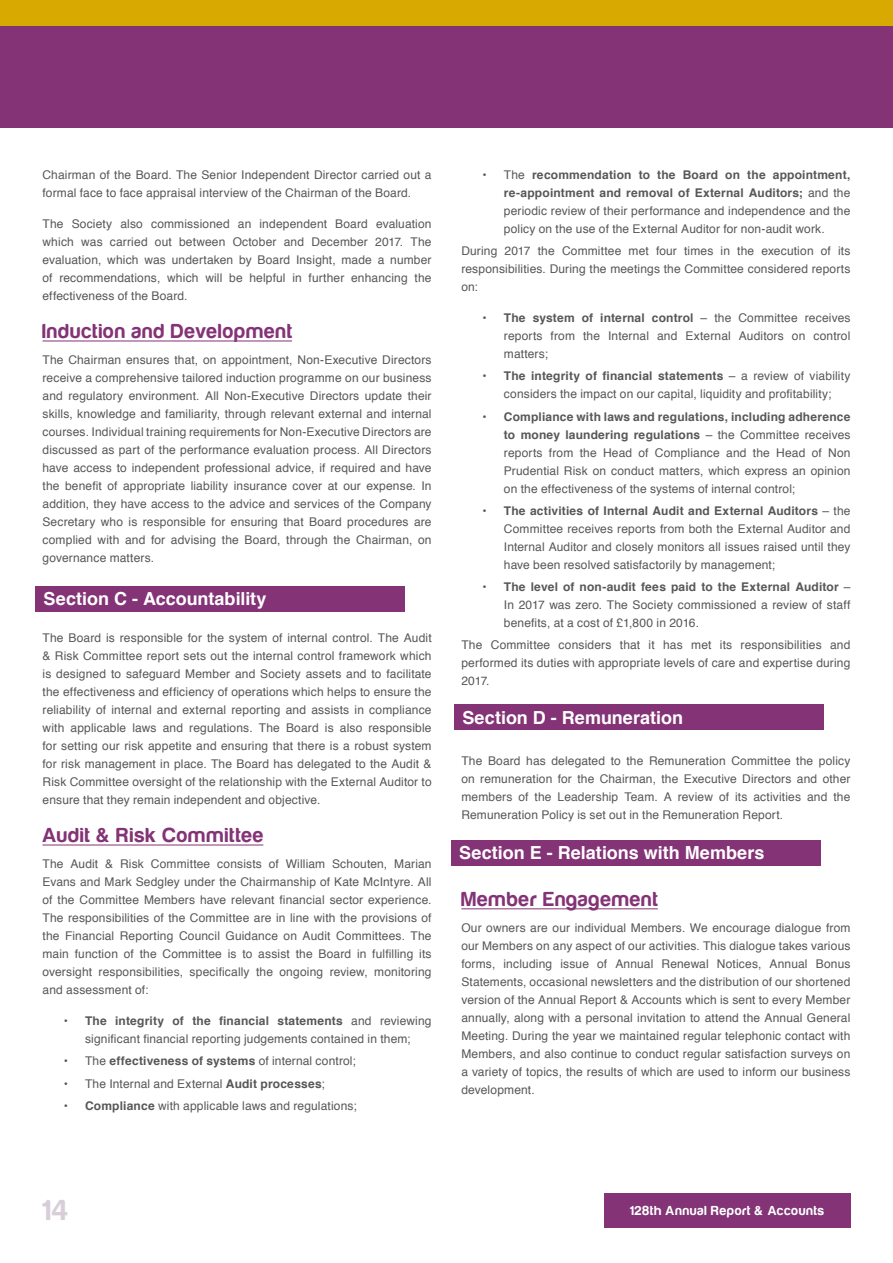
<style>
.page{position:relative;width:893px;height:1263px;background:#fff}
.page>*{position:absolute;margin:0;border:0;box-sizing:border-box;transform-origin:0 0}
.t1{font:30px "Harabara";color:#d7ced7}
.t2{font:21px "Harabara";letter-spacing:.055em;color:#833376}
.t3{font:700 18px "Helvetica";color:#fff}
.t4{font:13.5px "Harabara";letter-spacing:.065em;color:#fff}
.t5{font:12px/18px "Helvetica";letter-spacing:.015em;color:#575756;text-align:justify}
.s1{font-weight:700}
</style>
<div class="page">
<div style="left:0;top:26px;width:893px;height:102px;background:#833376"></div>
<div style="left:604px;top:1193px;width:246px;height:34px;background:#833376"></div>
<div style="left:0;top:0;width:893px;height:26px;background:#d8a900"></div>
<hr style="left:43px;top:341px;width:249px;height:1px;background:#833376">
<hr style="left:43px;top:845px;width:220px;height:1px;background:#833376">
<hr style="left:461px;top:908px;width:197px;height:1px;background:#833376">
<div style="left:35px;top:586px;width:370px;height:25px;background:#833376"></div>
<div style="left:454px;top:704px;width:370px;height:26px;background:#833376"></div>
<div style="left:451px;top:840px;width:370px;height:25px;background:#833376"></div>
<p class="t5" style="left:43px;top:166px;width:391px">Chairman of the Board. The Senior Independent Director carried out a formal face to face appraisal interview of the Chairman of the Board.</p>
<p class="t5" style="left:43px;top:215px;width:391px">The Society also commissioned an independent Board evaluation which was carried out between October and December 2017. The evaluation, which was undertaken by Board Insight, made a number of recommendations, which will be helpful in further enhancing the effectiveness of the Board.</p>
<h2 class="t2" style="left:43px;top:320px;width:251px">Induction and Development</h2>
<p class="t5" style="left:43px;top:351px;width:391px">The Chairman ensures that, on appointment, Non-Executive Directors receive a comprehensive tailored induction programme on our business and regulatory environment. All Non-Executive Directors update their skills, knowledge and familiarity, through relevant external and internal courses. Individual training requirements for Non-Executive Directors are discussed as part of the performance evaluation process. All Directors have access to independent professional advice, if required and have the benefit of appropriate liability insurance cover at our expense. In addition, they have access to the advice and services of the Company Secretary who is responsible for ensuring that Board procedures are complied with and for advising the Board, through the Chairman, on governance matters.</p>
<h3 class="t3" style="left:44px;top:585px;width:225px">Section C - Accountability</h3>
<p class="t5" style="left:43px;top:629px;width:391px">The Board is responsible for the system of internal control. The Audit &amp; Risk Committee report sets out the internal control framework which is designed to safeguard Member and Society assets and to facilitate the effectiveness and efficiency of operations which helps to ensure the reliability of internal and external reporting and assists in compliance with applicable laws and regulations. The Board is also responsible for setting our risk appetite and ensuring that there is a robust system for risk management in place. The Board has delegated to the Audit &amp; Risk Committee oversight of the relationship with the External Auditor to ensure that they remain independent and objective.</p>
<h2 class="t2" style="left:43px;top:824px;width:222px">Audit &amp; Risk Committee</h2>
<p class="t5" style="left:43px;top:855px;width:391px">The Audit &amp; Risk Committee consists of William Schouten, Marian Evans and Mark Sedgley under the Chairmanship of Kate McIntyre. All of the Committee Members have relevant financial sector experience.<br>The responsibilities of the Committee are in line with the provisions of the Financial Reporting Council Guidance on Audit Committees. The main function of the Committee is to assist the Board in fulfilling its oversight responsibilities, specifically the ongoing review, monitoring and assessment of:</p>
<p class="t5" style="left:64px;top:1012px;width:369px;text-align:center"><span class="s1">• The integrity of the financial statements</span> and reviewing significant financial reporting judgements contained in them;</p>
<p class="t5" style="left:64px;top:1052px;width:293px">• The <span class="s1">effectiveness of systems</span> of internal control;</p>
<p class="t5" style="left:64px;top:1075px;width:263px">• The Internal and External <span class="s1">Audit processes</span>;</p>
<p class="t5" style="left:64px;top:1097px;width:294px"><span class="s1">• Compliance</span> with applicable laws and regulations;</p>
<p class="t5" style="left:504px;top:166px;width:348px;text-indent:-21px">• The <span class="s1">recommendation to the Board on the appointment, re-appointment and removal of External Auditors;</span> and the periodic review of their performance and independence and the policy on the use of the External Auditor for non-audit work.</p>
<p class="t5" style="left:461px;top:242px;width:391px">During 2017 the Committee met four times in the execution of its responsibilities. During the meetings the Committee considered reports on:</p>
<p class="t5" style="left:504px;top:309px;width:348px;text-indent:-21px"><span class="s1">• The system of internal control</span> – the Committee receives reports from the Internal and External Auditors on control matters;</p>
<p class="t5" style="left:483px;top:367px;width:369px;text-align:center"><span class="s1">• The integrity of financial statements</span> – a review of viability considers the impact on our capital, liquidity and profitability;</p>
<p class="t5" style="left:504px;top:408px;width:348px;text-indent:-21px"><span class="s1">• Compliance with laws and regulations, including adherence to money laundering regulations</span> – the Committee receives reports from the Head of Compliance and the Head of Non Prudential Risk on conduct matters, which express an opinion on the effectiveness of the systems of internal control;</p>
<p class="t5" style="left:504px;top:502px;width:348px;text-indent:-21px"><span class="s1">• The activities of Internal Audit and External Auditors</span> – the Committee receives reports from both the External Auditor and Internal Auditor and closely monitors all issues raised until they have been resolved satisfactorily by management;</p>
<p class="t5" style="left:504px;top:578px;width:348px;text-indent:-21px"><span class="s1">• The level of non-audit fees paid to the External Auditor</span> – In 2017 was zero. The Society commissioned a review of staff benefits, at a cost of £1,800 in 2016.</p>
<p class="t5" style="left:461px;top:636px;width:391px">The Committee considers that it has met its responsibilities and performed its duties with appropriate levels of care and expertise during 2017.</p>
<h3 class="t3" style="left:462px;top:703px;width:222px">Section D - Remuneration</h3>
<p class="t5" style="left:461px;top:752px;width:391px">The Board has delegated to the Remuneration Committee the policy on remuneration for the Chairman, the Executive Directors and other members of the Leadership Team. A review of its activities and the Remuneration Policy is set out in the Remuneration Report.</p>
<h3 class="t3" style="left:459px;top:839px;width:307px">Section E - Relations with Members</h3>
<h2 class="t2" style="left:461px;top:888px;width:198px">Member Engagement</h2>
<p class="t5" style="left:461px;top:919px;width:391px">Our owners are our individual Members. We encourage dialogue from our Members on any aspect of our activities. This dialogue takes various forms, including issue of Annual Renewal Notices, Annual Bonus Statements, occasional newsletters and the distribution of our shortened version of the Annual Report &amp; Accounts which is sent to every Member annually, along with a personal invitation to attend the Annual General Meeting. During the year we maintained regular telephonic contact with Members, and also continue to conduct regular satisfaction surveys on a variety of topics, the results of which are used to inform our business development.</p>
<h1 class="t1" style="left:43px;top:1195px;width:27px">14</h1>
<p class="t4" style="left:630px;top:1203px;width:196px">128th Annual Report &amp; Accounts</p>
</div>
